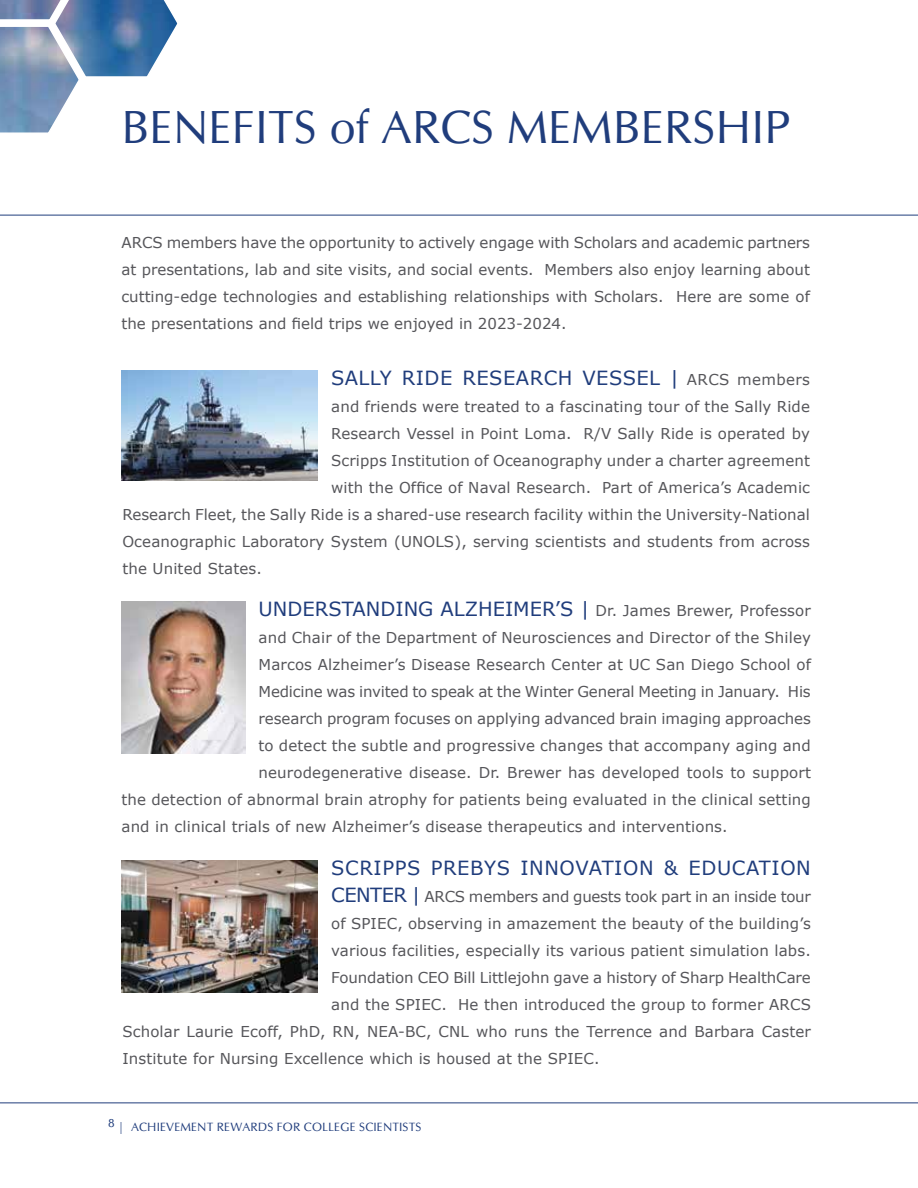
<style>
.page{position:relative;width:918px;height:1188px;background:#fff}
.page>*{position:absolute;margin:0;border:0;box-sizing:border-box;transform-origin:0 0}
.t1{font:46.5px "CG Omega";color:#203d7c}
.t2{font:19.5px "Verdana";letter-spacing:.025em;color:#203d7c}
.t3{font:19.5px "Verdana";color:#203d7c}
.t4{font:15px/27px "Verdana";letter-spacing:.01em;color:#56565a;text-align:justify}
.t5{font:15px "Verdana";letter-spacing:-.01em;color:#56565a}
.t6{font:15px "Verdana";letter-spacing:-.015em;color:#56565a}
.t7{font:12px "CG Omega";letter-spacing:.01em;color:#203d7c}
.s1{font-size:15px;color:#56565a}
.s2{font-size:19.5px;color:#203d7c}
</style>
<div class="page">
<hr style="left:0;top:1103px;width:918px;height:1px;background:#203d7c">
<svg style="left:0;top:0;width:178px;height:133px"></svg>
<hr style="left:0;top:215px;width:918px;height:1px;background:#203d7c">
<img style="left:122px;top:370px;width:196px;height:110px">
<img style="left:122px;top:601px;width:123px;height:153px">
<img style="left:122px;top:860px;width:196px;height:133px">
<h1 class="t1" style="left:122px;top:99px;width:53px">BENEFITS</h1>
<h1 class="t1" style="left:330px;top:99px;width:80px">OF ARCS</h1>
<h1 class="t1" style="left:507px;top:99px;width:158px">MEMBERSHI</h1>
<h1 class="t1" style="left:764px;top:99px;width:27px">P</h1>
<p class="t4" style="left:122px;top:229px;width:690px">ARCS members have the opportunity to actively engage with Scholars and academic partners at presentations, lab and site visits, and social events. Members also enjoy learning about cutting-edge technologies and establishing relationships with Scholars. Here are some of the presentations and field trips we enjoyed in 2023-2024.</p>
<h2 class="t2" style="left:331px;top:365px;width:480px">SALLY RIDE RESEARCH VESSEL | <span class="s1">ARCS members</span></h2>
<p class="t4" style="left:331px;top:393px;width:480px">and friends were treated to a fascinating tour of the Sally Ride</p>
<p class="t4" style="left:331px;top:420px;width:480px">Research Vessel in Point Loma. R/V Sally Ride is operated by</p>
<p class="t4" style="left:331px;top:447px;width:480px">Scripps Institution of Oceanography under a charter agreement</p>
<p class="t4" style="left:331px;top:474px;width:480px">with the Office of Naval Research. Part of America’s Academic</p>
<p class="t4" style="left:122px;top:501px;width:689px">Research Fleet, the Sally Ride is a shared-use research facility within the University-National</p>
<p class="t4" style="left:122px;top:528px;width:689px">Oceanographic Laboratory System (UNOLS), serving scientists and students from across</p>
<p class="t4" style="left:122px;top:555px;width:141px">the United States.</p>
<h2 class="t3" style="left:259px;top:596px;width:554px">UNDERSTANDING ALZHEIMER’S | <span class="s1">Dr. James Brewer, Professor</span></h2>
<p class="t4" style="left:259px;top:624px;width:554px">and Chair of the Department of Neurosciences and Director of the Shiley</p>
<p class="t4" style="left:259px;top:651px;width:554px">Marcos Alzheimer’s Disease Research Center at UC San Diego School of</p>
<p class="t5" style="left:259px;top:682px;width:554px">Medicine was invited to speak at the Winter General Meeting in January. His</p>
<p class="t4" style="left:259px;top:705px;width:554px">research program focuses on applying advanced brain imaging approaches</p>
<p class="t4" style="left:259px;top:732px;width:554px">to detect the subtle and progressive changes that accompany aging and</p>
<p class="t4" style="left:259px;top:759px;width:554px">neurodegenerative disease. Dr. Brewer has developed tools to support</p>
<p class="t4" style="left:122px;top:786px;width:691px">the detection of abnormal brain atrophy for patients being evaluated in the clinical setting</p>
<p class="t4" style="left:122px;top:813px;width:608px">and in clinical trials of new Alzheimer’s disease therapeutics and interventions.</p>
<h2 class="t2" style="left:331px;top:854px;width:481px">SCRIPPS PREBYS INNOVATION &amp; EDUCATION</h2>
<p class="t6" style="left:331px;top:886px;width:481px"><span class="s2">CENTER |</span> ARCS members and guests took part in an inside tour</p>
<p class="t4" style="left:331px;top:910px;width:481px">of SPIEC, observing in amazement the beauty of the building’s</p>
<p class="t4" style="left:331px;top:937px;width:481px">various facilities, especially its various patient simulation labs.</p>
<p class="t4" style="left:331px;top:964px;width:481px">Foundation CEO Bill Littlejohn gave a history of Sharp HealthCare</p>
<p class="t4" style="left:331px;top:991px;width:481px">and the SPIEC. He then introduced the group to former ARCS</p>
<p class="t4" style="left:122px;top:1018px;width:690px">Scholar Laurie Ecoff, PhD, RN, NEA-BC, CNL who runs the Terrence and Barbara Caster</p>
<p class="t4" style="left:122px;top:1045px;width:479px">Institute for Nursing Excellence which is housed at the SPIEC.</p>
<p class="t7" style="left:108px;top:1120px;width:315px">8 | ACHIEVEMENT REWARDS FOR COLLEGE SCIENTISTS</p>
</div>
